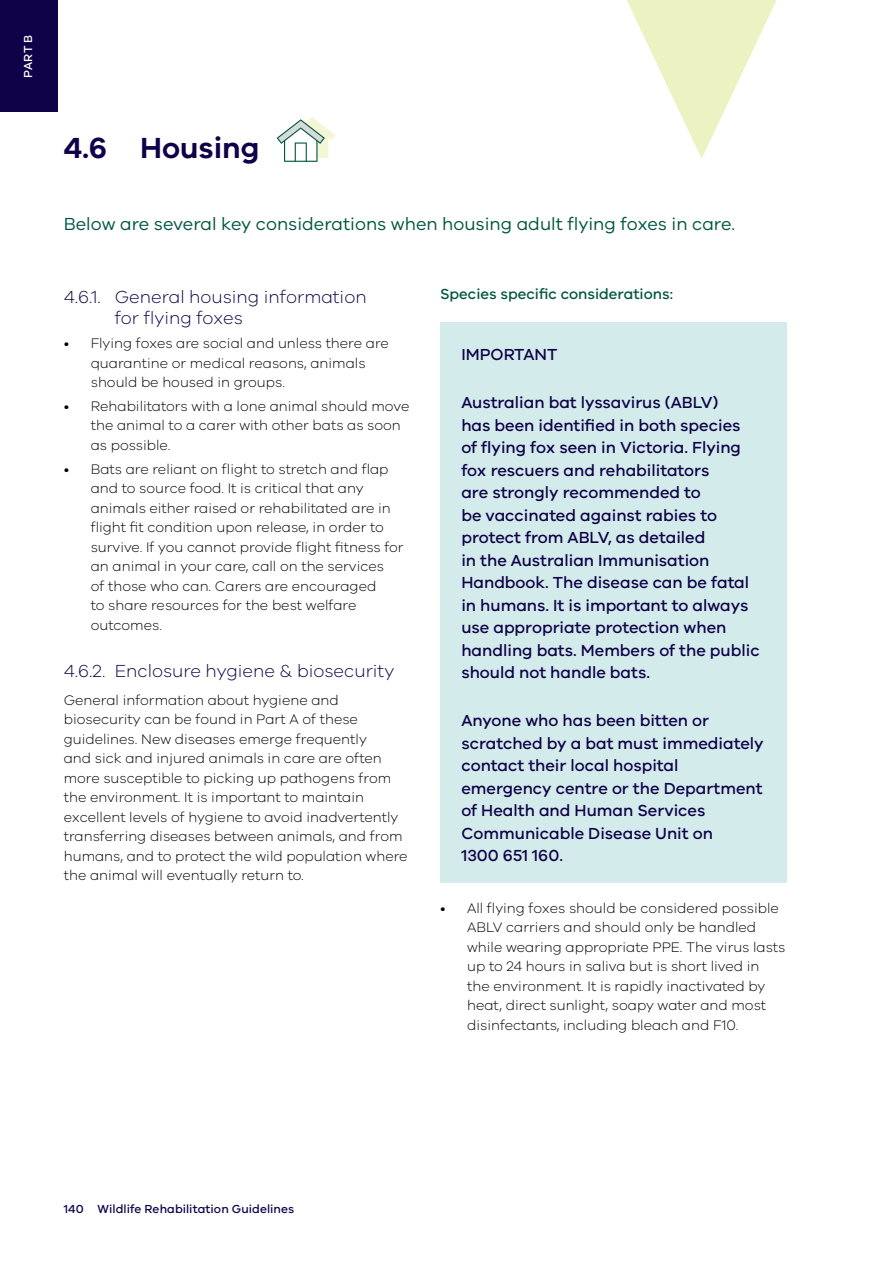
<style>
.page{position:relative;width:893px;height:1263px;background:#fff}
.page>*{position:absolute;margin:0;border:0;box-sizing:border-box;transform-origin:0 0}
.t1{font:600 30px "VIC";color:#100249}
.t2{font:300 18px/21.6px "VIC";color:#100249}
.t3{font:18px "VIC";color:#005641}
.t4{font:500 16.5px/22.5px "VIC";color:#100249}
.t5{font:500 15px "VIC";color:#005641}
.t6{font:300 14.25px/19.5px "VIC";color:#000}
.t7{font:500 12px "VIC";letter-spacing:.005em;color:#100249}
.t8{font:500 12px "VIC";color:#fff}
</style>
<div class="page">
<div style="left:440px;top:322px;width:347px;height:560px;background:#d3eceb"></div>
<svg style="left:277px;top:117px;width:59px;height:45px"></svg>
<svg style="left:627px;top:0;width:150px;height:159px"></svg>
<div style="left:0;top:0;width:57px;height:111px;background:#100249"></div>
<p class="t8" style="left:21px;top:78px;width:44px;rotate:-90deg">PART B</p>
<h1 class="t1" style="left:64px;top:129px;width:197px">4.6 Housing</h1>
<p class="t3" style="left:64px;top:213px;width:673px">Below are several key considerations when housing adult flying foxes in care.</p>
<p class="t2" style="left:115px;top:285px;width:253px;text-indent:-51px">4.6.1. General housing information for flying foxes</p>
<p class="t6" style="left:91px;top:333px;width:300px;text-indent:-27px">• Flying foxes are social and unless there are quarantine or medical reasons, animals should be housed in groups.</p>
<p class="t6" style="left:91px;top:396px;width:320px;text-indent:-27px">• Rehabilitators with a lone animal should move the animal to a carer with other bats as soon as possible.</p>
<p class="t6" style="left:91px;top:459px;width:314px;text-indent:-27px">• Bats are reliant on flight to stretch and flap and to source food. It is critical that any animals either raised or rehabilitated are in flight fit condition upon release, in order to survive. If you cannot provide flight fitness for an animal in your care, call on the services<br>of those who can. Carers are encouraged<br>to share resources for the best welfare outcomes.</p>
<p class="t2" style="left:64px;top:659px;width:332px">4.6.2. Enclosure hygiene &amp; biosecurity</p>
<p class="t6" style="left:64px;top:690px;width:345px">General information about hygiene and biosecurity can be found in Part A of these guidelines. New diseases emerge frequently<br>and sick and injured animals in care are often more susceptible to picking up pathogens from the environment. It is important to maintain excellent levels of hygiene to avoid inadvertently transferring diseases between animals, and from humans, and to protect the wild population where the animal will eventually return to.</p>
<p class="t5" style="left:440px;top:285px;width:234px">Species specific considerations:</p>
<p class="t4" style="left:461px;top:343px;width:98px">IMPORTANT</p>
<p class="t4" style="left:461px;top:391px;width:300px">Australian bat lyssavirus (ABLV)<br>has been identified in both species of flying fox seen in Victoria. Flying fox rescuers and rehabilitators<br>are strongly recommended to<br>be vaccinated against rabies to protect from ABLV, as detailed<br>in the Australian Immunisation<br>Handbook. The disease can be fatal in humans. It is important to always use appropriate protection when handling bats. Members of the public should not handle bats.</p>
<p class="t4" style="left:461px;top:709px;width:304px">Anyone who has been bitten or scratched by a bat must immediately contact their local hospital emergency centre or the Department of Health and Human Services<br>Communicable Disease Unit on<br>1300 651 160.</p>
<p class="t6" style="left:467px;top:898px;width:320px;text-indent:-27px">• All flying foxes should be considered possible ABLV carriers and should only be handled while wearing appropriate PPE. The virus lasts up to 24 hours in saliva but is short lived in the environment. It is rapidly inactivated by heat, direct sunlight, soapy water and most disinfectants, including bleach and F10.</p>
<p class="t7" style="left:64px;top:1201px;width:232px">140 Wildlife Rehabilitation Guidelines</p>
</div>
